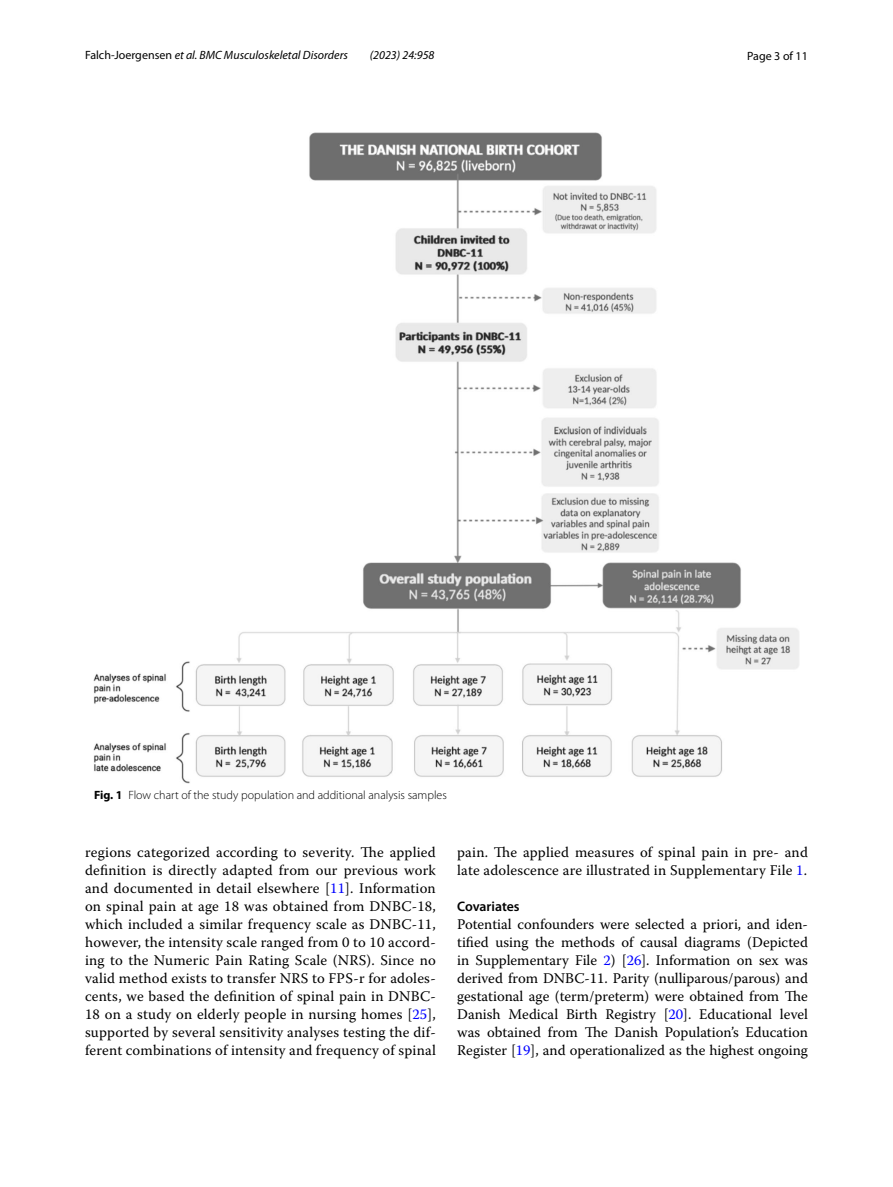
<style>
.page{position:relative;width:893px;height:1187px;background:#fff}
.page>*{position:absolute;margin:0;border:0;box-sizing:border-box;transform-origin:0 0}
.t1{font:14.7px/18px "Warnock Pro";letter-spacing:.015em;color:#000;text-align:justify}
.t2{font:600 13.8px "Myriad Pro";letter-spacing:-.005em;color:#000}
.t3{font:300 12px "Myriad Pro";color:#000}
.t4{font:italic 12px "Myriad Pro";color:#000}
.t5{font:12px "Myriad Pro";color:#000}
.s1{font-style:normal}
.s2{font-weight:700}
.s3{color:#00f}
</style>
<div class="page">
<img style="left:93px;top:133px;width:706px;height:650px">
<p class="t4" style="left:85px;top:48px;width:264px"><span class="s1">Falch‑Joergensen</span> et al. BMC Musculoskeletal Disorders</p>
<p class="t4" style="left:370px;top:48px;width:66px">(2023) 24:958</p>
<p class="t5" style="left:747px;top:48px;width:62px">Page 3 of 11</p>
<p class="t3" style="left:94px;top:788px;width:354px"><span class="s2">Fig. 1</span> Flow chart of the study population and additional analysis samples</p>
<p class="t1" style="left:85px;top:842px;width:352px">regions categorized according to severity. The applied definition is directly adapted from our previous work and documented in detail elsewhere [<span class="s3">11</span>]. Information on spinal pain at age 18 was obtained from DNBC-18, which included a similar frequency scale as DNBC-11, however, the intensity scale ranged from 0 to 10 accord&shy;ing to the Numeric Pain Rating Scale (NRS). Since no valid method exists to transfer NRS to FPS-r for adoles&shy;cents, we based the definition of spinal pain in DNBC-18 on a study on elderly people in nursing homes [<span class="s3">25</span>], supported by several sensitivity analyses testing the dif&shy;ferent combinations of intensity and frequency of spinal</p>
<p class="t1" style="left:457px;top:842px;width:352px">pain. The applied measures of spinal pain in pre- and late adolescence are illustrated in Supplementary File <span class="s3">1</span>.</p>
<p class="t2" style="left:457px;top:897px;width:64px">Covariates</p>
<p class="t1" style="left:457px;top:914px;width:352px">Potential confounders were selected a priori, and iden&shy;tified using the methods of causal diagrams (Depicted in Supplementary File <span class="s3">2</span>) [<span class="s3">26</span>]. Information on sex was derived from DNBC-11. Parity (nulliparous/parous) and gestational age (term/preterm) were obtained from The Danish Medical Birth Registry [<span class="s3">20</span>]. Educational level was obtained from The Danish Population’s Education Register [<span class="s3">19</span>], and operationalized as the highest ongoing</p>
</div>
